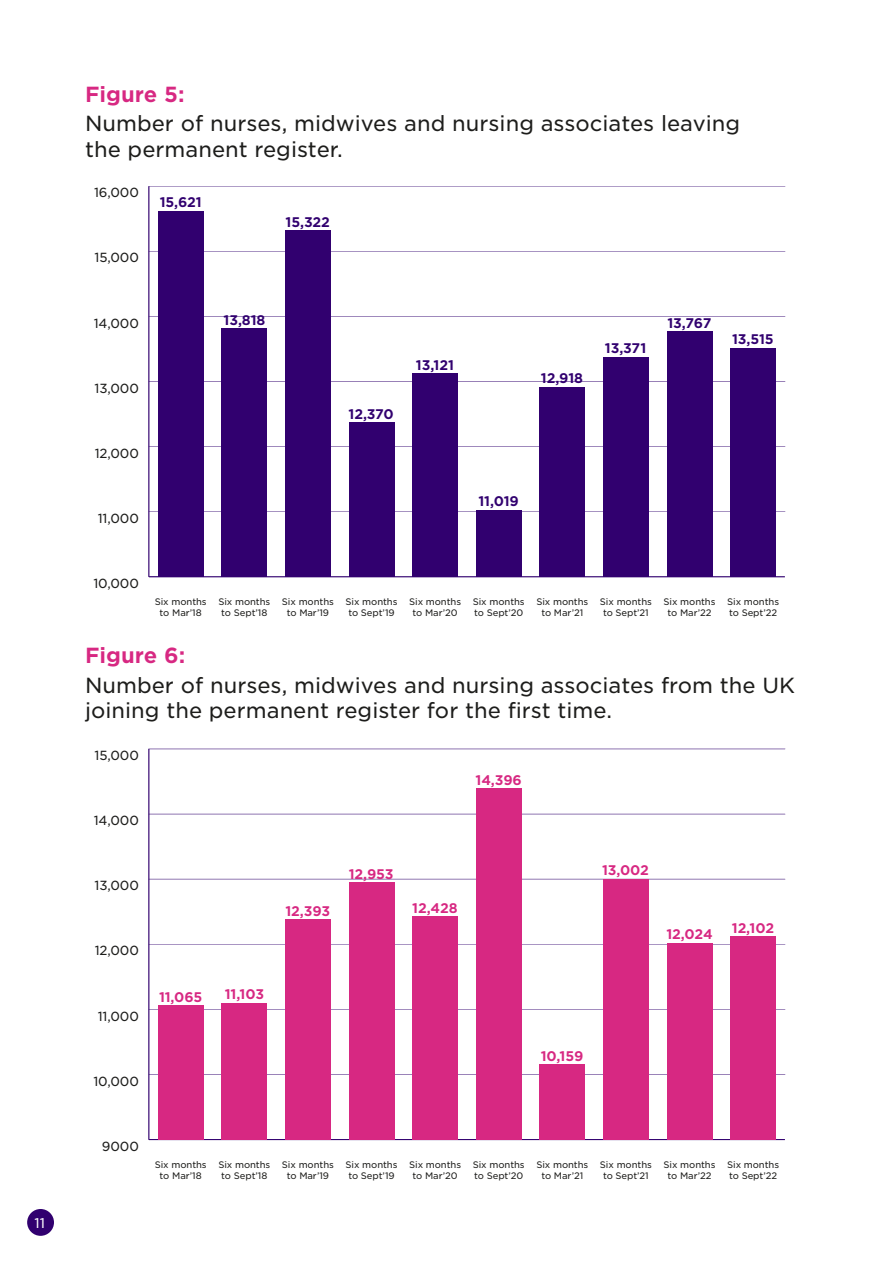
<style>
.page{position:relative;width:893px;height:1263px;background:#fff}
.page>*{position:absolute;margin:0;border:0;box-sizing:border-box;transform-origin:0 0}
.Figure_and_table_tit{font:21px/25.2px "Gotham S Sm";color:#1d1d1b}
.Figure_and_table_num{font:700 21px "Gotham S Sm";color:#d72882}
.t1{font:13.5px "Gotham S Sm";color:#fff}
.t2{font:700 13.35px "Gotham S Sm";letter-spacing:-.01em;color:#31006f}
.t3{font:700 13.35px "Gotham S Sm";letter-spacing:-.01em;color:#d72882}
.t4{font:12.75px "Gotham S Sm";letter-spacing:-.01em;color:#1d1d1b}
.t5{font:9px/10.8px "Gotham S Sm";letter-spacing:-.01em;color:#1d1d1b;text-align:center}
</style>
<div class="page">
<hr style="left:149px;top:576px;width:636px;height:1px;background:#31006f">
<hr style="left:148px;top:186px;width:1px;height:391px;background:#31006f">
<hr style="left:149px;top:511px;width:636px;height:1px;background:#31006f">
<hr style="left:149px;top:446px;width:636px;height:1px;background:#31006f">
<hr style="left:149px;top:381px;width:636px;height:1px;background:#31006f">
<hr style="left:149px;top:316px;width:636px;height:1px;background:#31006f">
<hr style="left:149px;top:251px;width:636px;height:1px;background:#31006f">
<hr style="left:149px;top:186px;width:636px;height:1px;background:#31006f">
<div style="left:158px;top:211px;width:46px;height:366px;background:#31006f"></div>
<div style="left:221px;top:328px;width:46px;height:249px;background:#31006f"></div>
<div style="left:285px;top:230px;width:46px;height:347px;background:#31006f"></div>
<div style="left:349px;top:422px;width:45px;height:155px;background:#31006f"></div>
<div style="left:412px;top:374px;width:46px;height:203px;background:#31006f"></div>
<div style="left:476px;top:510px;width:46px;height:67px;background:#31006f"></div>
<div style="left:539px;top:387px;width:46px;height:190px;background:#31006f"></div>
<div style="left:603px;top:357px;width:46px;height:220px;background:#31006f"></div>
<div style="left:667px;top:332px;width:45px;height:245px;background:#31006f"></div>
<div style="left:730px;top:348px;width:46px;height:229px;background:#31006f"></div>
<hr style="left:149px;top:1139px;width:636px;height:1px;background:#31006f">
<hr style="left:148px;top:749px;width:1px;height:390px;background:#31006f">
<hr style="left:149px;top:1074px;width:636px;height:1px;background:#31006f">
<hr style="left:149px;top:1009px;width:636px;height:1px;background:#31006f">
<hr style="left:149px;top:944px;width:636px;height:1px;background:#31006f">
<hr style="left:149px;top:879px;width:636px;height:1px;background:#31006f">
<hr style="left:149px;top:814px;width:636px;height:1px;background:#31006f">
<hr style="left:149px;top:749px;width:636px;height:1px;background:#31006f">
<div style="left:158px;top:1005px;width:46px;height:134px;background:#d72882"></div>
<div style="left:221px;top:1003px;width:46px;height:136px;background:#d72882"></div>
<div style="left:285px;top:919px;width:46px;height:220px;background:#d72882"></div>
<div style="left:349px;top:882px;width:45px;height:257px;background:#d72882"></div>
<div style="left:412px;top:916px;width:46px;height:223px;background:#d72882"></div>
<div style="left:476px;top:788px;width:46px;height:351px;background:#d72882"></div>
<div style="left:539px;top:1064px;width:46px;height:75px;background:#d72882"></div>
<div style="left:603px;top:879px;width:46px;height:260px;background:#d72882"></div>
<div style="left:667px;top:943px;width:45px;height:196px;background:#d72882"></div>
<div style="left:730px;top:936px;width:46px;height:203px;background:#d72882"></div>
<div style="left:27px;top:1209px;width:27px;height:27px;background:#31006f;border-radius:50%"></div>
<h2 class="t1" style="left:35px;top:1214px;width:12px">11</h2>
<p class="Figure_and_table_num" style="left:85px;top:80px;width:101px">Figure 5:</p>
<p class="Figure_and_table_tit" style="left:85px;top:111px;width:657px">Number of nurses, midwives and nursing associates leaving the permanent register.</p>
<p class="t4" style="left:94px;top:184px;width:46px">16,000</p>
<p class="t4" style="left:95px;top:249px;width:46px">15,000</p>
<p class="t4" style="left:94px;top:314px;width:47px">14,000</p>
<p class="t4" style="left:95px;top:379px;width:46px">13,000</p>
<p class="t4" style="left:95px;top:444px;width:46px">12,000</p>
<p class="t4" style="left:98px;top:510px;width:43px">11,000</p>
<p class="t2" style="left:160px;top:193px;width:44px">15,621</p>
<p class="t2" style="left:286px;top:213px;width:46px">15,322</p>
<p class="t2" style="left:224px;top:310px;width:43px">13,818</p>
<p class="t2" style="left:349px;top:405px;width:47px">12,370</p>
<p class="t2" style="left:416px;top:356px;width:39px">13,121</p>
<p class="t2" style="left:541px;top:368px;width:44px">12,918</p>
<p class="t2" style="left:605px;top:339px;width:43px">13,371</p>
<p class="t2" style="left:667px;top:314px;width:46px">13,767</p>
<p class="t2" style="left:732px;top:330px;width:43px">13,515</p>
<p class="t2" style="left:478px;top:492px;width:42px">11,019</p>
<p class="t4" style="left:93px;top:575px;width:47px">10,000</p>
<p class="t5" style="left:155px;top:596px;width:53px">Six months to Mar’18</p>
<p class="t5" style="left:218px;top:596px;width:53px">Six months to Sept’18</p>
<p class="t5" style="left:282px;top:596px;width:53px">Six months to Mar’19</p>
<p class="t5" style="left:346px;top:596px;width:53px">Six months to Sept’19</p>
<p class="t5" style="left:409px;top:596px;width:53px">Six months to Mar’20</p>
<p class="t5" style="left:473px;top:596px;width:53px;text-align:left">Six months to Sept’20</p>
<p class="t5" style="left:536px;top:596px;width:53px">Six months to Mar’21</p>
<p class="t5" style="left:600px;top:596px;width:53px">Six months to Sept’21</p>
<p class="t5" style="left:663px;top:596px;width:53px">Six months to Mar’22</p>
<p class="t5" style="left:727px;top:596px;width:53px;text-align:left">Six months to Sept’22</p>
<p class="Figure_and_table_num" style="left:85px;top:641px;width:102px">Figure 6:</p>
<p class="Figure_and_table_tit" style="left:85px;top:672px;width:712px">Number of nurses, midwives and nursing associates from the UK joining the permanent register for the first time.</p>
<p class="t4" style="left:95px;top:747px;width:46px">15,000</p>
<p class="t4" style="left:94px;top:812px;width:47px">14,000</p>
<p class="t4" style="left:95px;top:877px;width:46px">13,000</p>
<p class="t4" style="left:95px;top:942px;width:46px">12,000</p>
<p class="t4" style="left:98px;top:1007px;width:43px">11,000</p>
<p class="t3" style="left:159px;top:988px;width:45px">11,065</p>
<p class="t3" style="left:225px;top:985px;width:41px">11,103</p>
<p class="t4" style="left:93px;top:1072px;width:47px">10,000</p>
<p class="t3" style="left:476px;top:771px;width:48px">14,396</p>
<p class="t3" style="left:285px;top:902px;width:46px">12,393</p>
<p class="t3" style="left:349px;top:865px;width:46px">12,953</p>
<p class="t3" style="left:412px;top:899px;width:47px">12,428</p>
<p class="t3" style="left:602px;top:861px;width:48px">13,002</p>
<p class="t3" style="left:666px;top:925px;width:48px">12,024</p>
<p class="t3" style="left:732px;top:918px;width:44px">12,102</p>
<p class="t3" style="left:541px;top:1047px;width:44px">10,159</p>
<p class="t4" style="left:102px;top:1137px;width:39px">9000</p>
<p class="t5" style="left:155px;top:1159px;width:53px">Six months to Mar’18</p>
<p class="t5" style="left:218px;top:1159px;width:53px">Six months to Sept’18</p>
<p class="t5" style="left:282px;top:1159px;width:53px">Six months to Mar’19</p>
<p class="t5" style="left:346px;top:1159px;width:53px">Six months to Sept’19</p>
<p class="t5" style="left:409px;top:1159px;width:53px">Six months to Mar’20</p>
<p class="t5" style="left:473px;top:1159px;width:53px;text-align:left">Six months to Sept’20</p>
<p class="t5" style="left:536px;top:1159px;width:53px">Six months to Mar’21</p>
<p class="t5" style="left:600px;top:1159px;width:53px">Six months to Sept’21</p>
<p class="t5" style="left:663px;top:1159px;width:53px">Six months to Mar’22</p>
<p class="t5" style="left:727px;top:1159px;width:53px;text-align:left">Six months to Sept’22</p>
</div>
